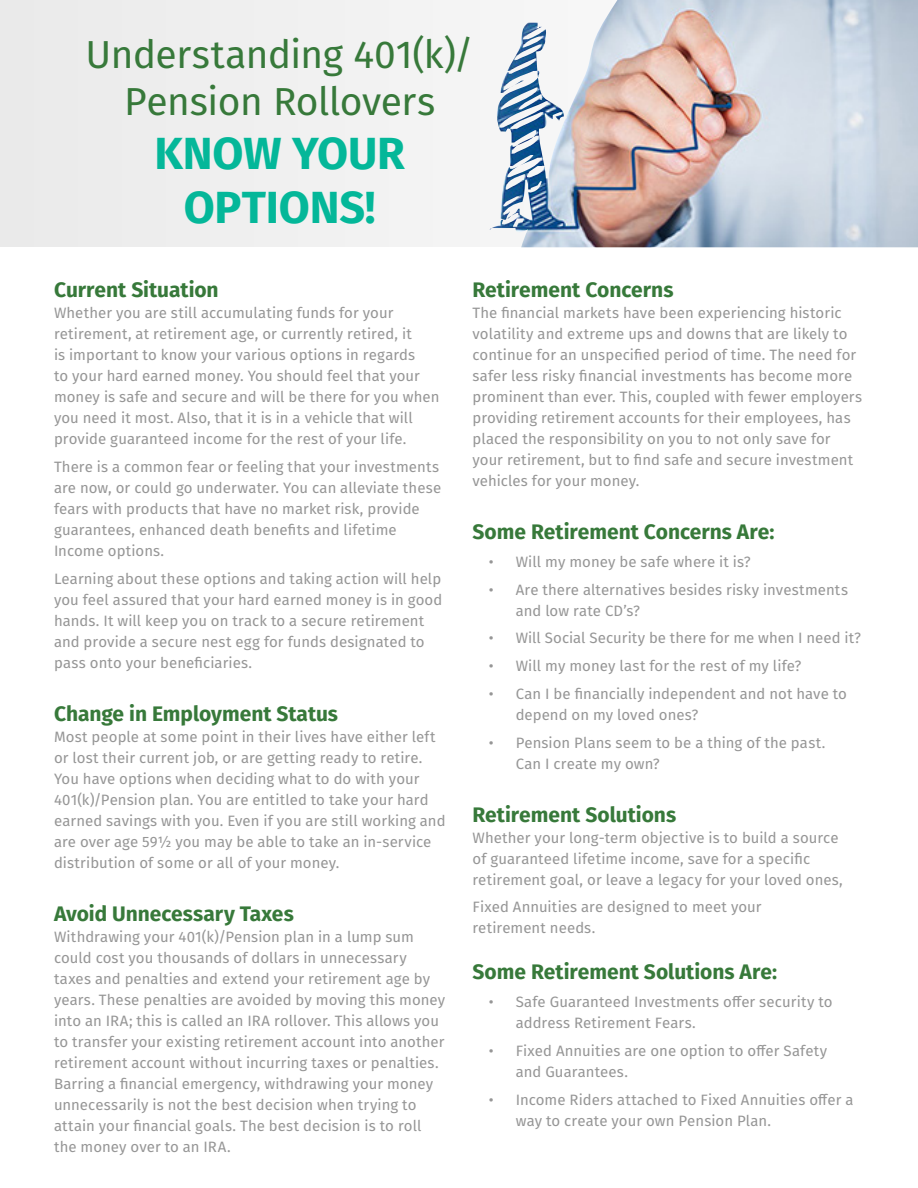
<style>
.page{position:relative;width:918px;height:1188px;background:#fff}
.page>*{position:absolute;margin:0;border:0;box-sizing:border-box;transform-origin:0 0}
.t1{font:700 45px/54px "Fira Sans";letter-spacing:-.005em;color:#04b799;text-align:center}
.t2{font:39px/46.8px "Fira Sans";letter-spacing:-.01em;color:#37793a;text-align:center}
.t3{font:700 21px "Fira Sans";color:#37793a}
.t4{font:15px/21px "Fira Sans";letter-spacing:.005em;color:#969696}
</style>
<div class="page">
<div style="left:0;top:0;width:918px;height:247px;background:#eaeaea"></div>
<img style="left:492px;top:0;width:426px;height:247px">
<p class="t2" style="left:86px;top:30px;width:390px">Understanding 401(k)/<br>Pension Rollovers</p>
<p class="t1" style="left:154px;top:123px;width:252px">KNOW YOUR<br>OPTIONS!</p>
<p class="t3" style="left:54px;top:272px;width:166px">Current Situation</p>
<p class="t4" style="left:54px;top:302px;width:387px">Whether you are still accumulating funds for your retirement, at retirement age, or currently retired, it<br>is important to know your various options in regards<br>to your hard earned money. You should feel that your money is safe and secure and will be there for you when you need it most. Also, that it is in a vehicle that will provide guaranteed income for the rest of your life.</p>
<p class="t4" style="left:54px;top:456px;width:389px">There is a common fear or feeling that your investments are now, or could go underwater. You can alleviate these fears with products that have no market risk, provide guarantees, enhanced death benefits and lifetime Income options.</p>
<p class="t4" style="left:54px;top:567px;width:390px">Learning about these options and taking action will help you feel assured that your hard earned money is in good hands. It will keep you on track to a secure retirement and provide a secure nest egg for funds designated to pass onto your beneficiaries.</p>
<p class="t3" style="left:54px;top:696px;width:286px">Change in Employment Status</p>
<p class="t4" style="left:54px;top:725px;width:393px">Most people at some point in their lives have either left or lost their current job, or are getting ready to retire.<br>You have options when deciding what to do with your 401(k)/Pension plan. You are entitled to take your hard earned savings with you. Even if you are still working and are over age 59½ you may be able to take an in-service distribution of some or all of your money.</p>
<p class="t3" style="left:54px;top:896px;width:241px">Avoid Unnecessary Taxes</p>
<p class="t4" style="left:54px;top:925px;width:393px">Withdrawing your 401(k)/Pension plan in a lump sum could cost you thousands of dollars in unnecessary taxes and penalties and extend your retirement age by years. These penalties are avoided by moving this money into an IRA; this is called an IRA rollover. This allows you to transfer your existing retirement account into another retirement account without incurring taxes or penalties.<br>Barring a financial emergency, withdrawing your money unnecessarily is not the best decision when trying to attain your financial goals. The best decision is to roll the money over to an IRA.</p>
<p class="t3" style="left:472px;top:272px;width:202px">Retirement Concerns</p>
<p class="t4" style="left:472px;top:302px;width:391px">The financial markets have been experiencing historic volatility and extreme ups and downs that are likely to continue for an unspecified period of time. The need for safer less risky financial investments has become more prominent than ever. This, coupled with fewer employers providing retirement accounts for their employees, has placed the responsibility on you to not only save for your retirement, but to find safe and secure investment vehicles for your money.</p>
<p class="t3" style="left:472px;top:514px;width:303px">Some Retirement Concerns Are:</p>
<p class="t4" style="left:489px;top:551px;width:264px">• Will my money be safe where it is?</p>
<p class="t4" style="left:516px;top:578px;width:334px;text-indent:-27px">• Are there alternatives besides risky investments and low rate CD’s?</p>
<p class="t4" style="left:489px;top:627px;width:374px">• Will Social Security be there for me when I need it?</p>
<p class="t4" style="left:489px;top:655px;width:314px">• Will my money last for the rest of my life?</p>
<p class="t4" style="left:516px;top:683px;width:333px;text-indent:-27px">• Can I be financially independent and not have to depend on my loved ones?</p>
<p class="t4" style="left:516px;top:731px;width:311px;text-indent:-27px">• Pension Plans seem to be a thing of the past.<br>Can I create my own?</p>
<p class="t3" style="left:472px;top:797px;width:205px">Retirement Solutions</p>
<p class="t4" style="left:472px;top:826px;width:372px">Whether your long-term objective is to build a source of guaranteed lifetime income, save for a specific retirement goal, or leave a legacy for your loved ones,</p>
<p class="t4" style="left:472px;top:896px;width:291px">Fixed Annuities are designed to meet your retirement needs.</p>
<p class="t3" style="left:472px;top:955px;width:306px">Some Retirement Solutions Are:</p>
<p class="t4" style="left:516px;top:991px;width:318px;text-indent:-27px">• Safe Guaranteed Investments offer security to address Retirement Fears.</p>
<p class="t4" style="left:516px;top:1040px;width:313px;text-indent:-27px">• Fixed Annuities are one option to offer Safety and Guarantees.</p>
<p class="t4" style="left:516px;top:1089px;width:339px;text-indent:-27px">• Income Riders attached to Fixed Annuities offer a way to create your own Pension Plan.</p>
</div>
